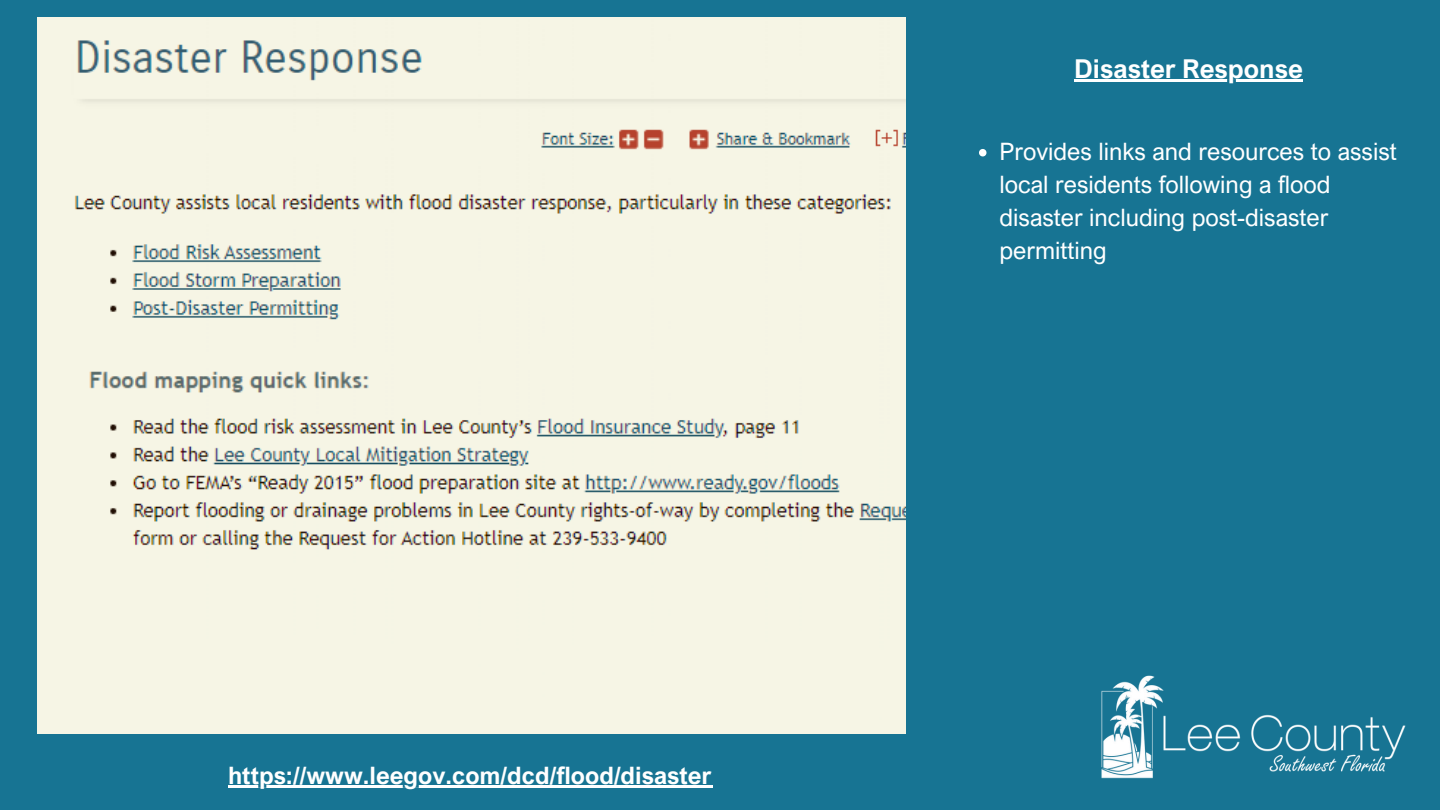
<style>
.page{position:relative;width:1440px;height:810px;background:#177493}
.page>*{position:absolute;margin:0;border:0;box-sizing:border-box;transform-origin:0 0}
.t1{font:700 26px "Arial Nova";color:#fff}
.t2{font:24px/33px "Arial Nova";color:#fff}
.t3{font:700 24px "Arial Nova";color:#fff}
</style>
<div class="page">
<img style="left:38px;top:18px;width:867px;height:716px">
<img style="left:1101px;top:675px;width:305px;height:104px">
<hr style="left:1074px;top:79px;width:229px;height:3px;background:#fff">
<hr style="left:228px;top:785px;width:484px;height:2px;background:#fff">
<svg style="left:979px;top:149px;width:7px;height:7px"></svg>
<p class="t3" style="left:228px;top:760px;width:485px">https://www.leegov.com/dcd/flood/disaster</p>
<p class="t1" style="left:1074px;top:52px;width:230px">Disaster Response</p>
<p class="t2" style="left:1000px;top:135px;width:399px">Provides links and resources to assist local residents following a flood disaster including post-disaster permitting</p>
</div>
